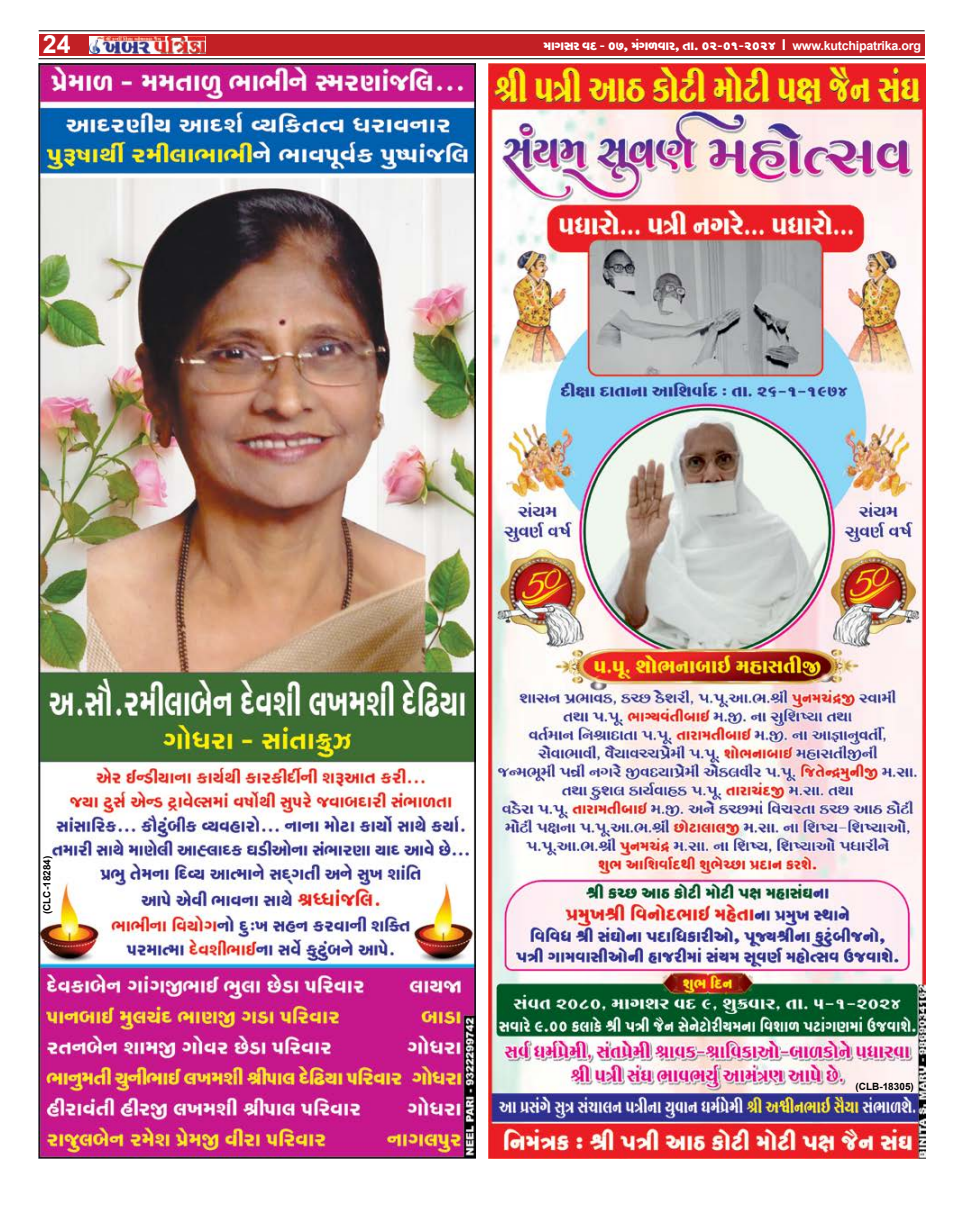
<style>
.page{position:relative;width:964px;height:1205px;background:#fff}
.page>*{position:absolute;margin:0;border:0;box-sizing:border-box;transform-origin:0 0}
.t1{font:700 25px "Arial";color:#fff}
.t2{font:15px "SHREE GUJ7";letter-spacing:-.02em;color:#fff}
.t3{font:700 10px "Arial";color:#000}
.s1{font-family:"Arial";font-weight:700}
.s2{font-family:"Arial";font-weight:700;font-size:12.5px}
</style>
<div class="page">
<div style="left:39px;top:34px;width:173px;height:21px;background:#c22025"></div>
<div style="left:212px;top:34px;width:713px;height:21px;background:#c22025"></div>
<hr style="left:39px;top:58px;width:885px;height:1px;background:#000">
<hr style="left:39px;top:30px;width:885px;height:1px;background:#000">
<img style="left:89px;top:36px;width:116px;height:17px">
<img style="left:39px;top:64px;width:437px;height:1095px">
<img style="left:488px;top:64px;width:437px;height:1095px">
<h1 class="t1" style="left:43px;top:27px;width:29px">24</h1>
<p class="t2" style="left:543px;top:38px;width:379px">dpNkf hv$ - 07, d„Nmhpf, sp. 02-01-2024 <span class="s1">I</span> <span class="s2">www.kutchipatrika.org</span></p>
<p class="t3" style="left:40px;top:914px;width:60px;rotate:-90deg">(CLC-18284)</p>
<p class="t3" style="left:855px;top:1079px;width:60px">(CLB-18305)</p>
</div>
